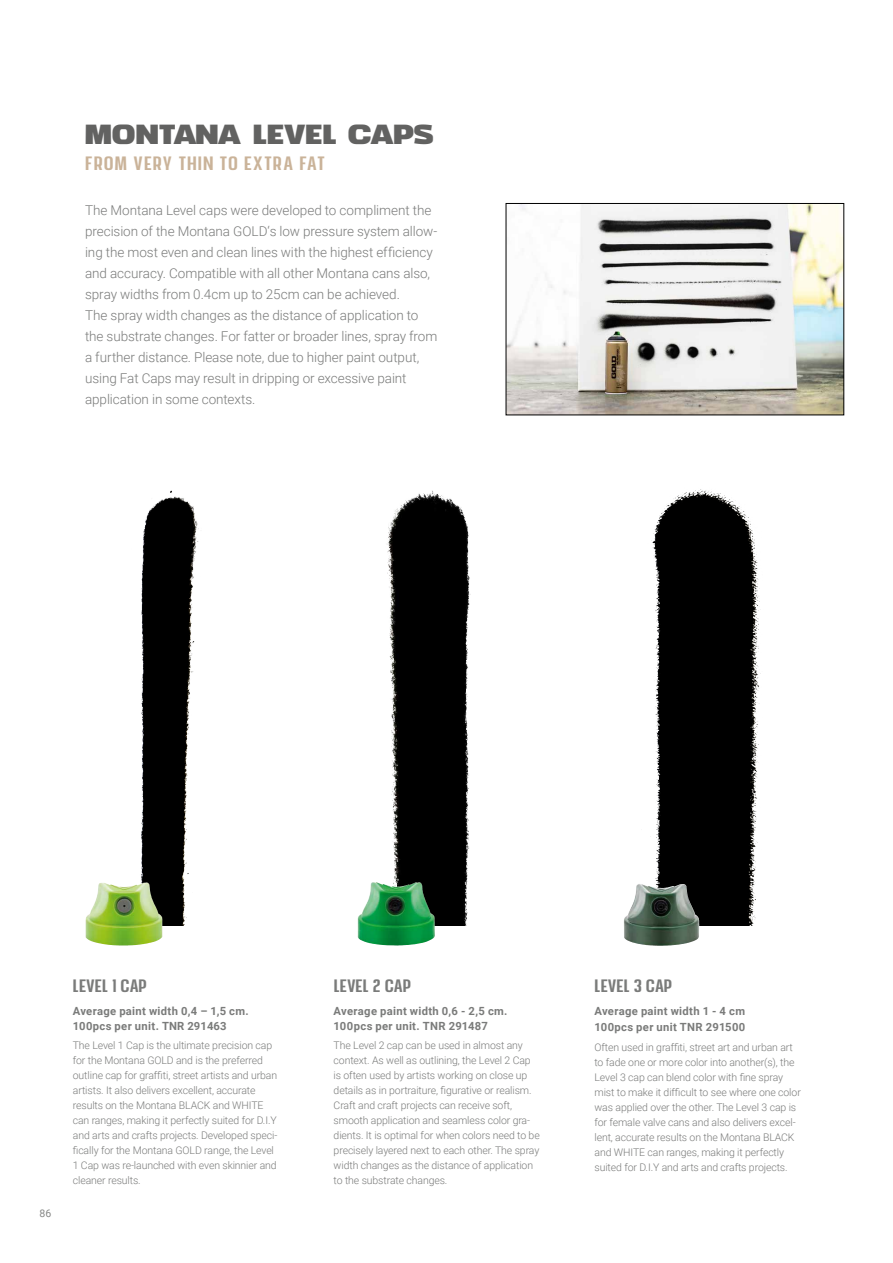
<style>
.page{position:relative;width:893px;height:1263px;background:#fff}
.page>*{position:absolute;margin:0;border:0;box-sizing:border-box;transform-origin:0 0}
.t1{font:30px "Montana Expanded Black Eng";letter-spacing:-.02em;color:#626261}
.t2{font:21px "Montana";letter-spacing:.045em;color:#cab399}
.t3{font:19.5px "Montana";letter-spacing:-.015em;color:#7a7b7a}
.t4{font:300 13.5px/21px "Roboto";letter-spacing:-.005em;color:#7a7b7a}
.t5{font:700 11.25px/15px "Roboto";letter-spacing:.03em;color:#7a7b7a}
.t6{font:300 10.5px/15px "Roboto";letter-spacing:-.01em;color:#7a7b7a}
.t7{font:10.5px "Roboto";color:#868786}
</style>
<div class="page">
<img style="left:638px;top:489px;width:123px;height:437px">
<img style="left:380px;top:490px;width:91px;height:436px">
<img style="left:131px;top:490px;width:68px;height:436px">
<img style="left:95px;top:882px;width:51px;height:19px">
<img style="left:357px;top:882px;width:23px;height:63px">
<img style="left:624px;top:884px;width:14px;height:57px">
<img style="left:508px;top:205px;width:334px;height:208px">
<div style="left:506px;top:203px;width:338px;height:212px;border:1px solid #000"></div>
<h1 class="t1" style="left:85px;top:118px;width:350px">MONTANA LEVEL CAPS</h1>
<h2 class="t2" style="left:85px;top:153px;width:242px">FROM VERY THIN TO EXTRA FAT</h2>
<p class="t4" style="left:85px;top:199px;width:354px">The Montana Level caps were developed to compliment the precision of the Montana GOLD‘s low pressure system allow&shy;ing the most even and clean lines with the highest efficiency and accuracy. Compatible with all other Montana cans also, spray widths from 0.4cm up to 25cm can be achieved.<br>The spray width changes as the distance of application to the substrate changes. For fatter or broader lines, spray from a further distance. Please note, due to higher paint output, using Fat Caps may result in dripping or excessive paint application in some contexts.</p>
<p class="t7" style="left:39px;top:1206px;width:13px">86</p>
<h3 class="t3" style="left:73px;top:977px;width:76px">LEVEL 1 CAP</h3>
<p class="t5" style="left:73px;top:1003px;width:178px">Average paint width 0,4 – 1,5 cm.<br>100pcs per unit. TNR 291463</p>
<p class="t6" style="left:73px;top:1038px;width:206px">The Level 1 Cap is the ultimate precision cap for the Montana GOLD and is the preferred outline cap for graffiti, street artists and urban artists. It also delivers excellent, accurate results on the Montana BLACK and WHITE can ranges, making it perfectly suited for D.I.Y and arts and crafts projects. Developed speci&shy;fically for the Montana GOLD range, the Level 1 Cap was re-launched with even skinnier and cleaner results.</p>
<h3 class="t3" style="left:334px;top:977px;width:79px">LEVEL 2 CAP</h3>
<p class="t5" style="left:334px;top:1003px;width:175px">Average paint width 0,6 - 2,5 cm.<br>100pcs per unit. TNR 291487</p>
<p class="t6" style="left:334px;top:1038px;width:208px">The Level 2 cap can be used in almost any context. As well as outlining, the Level 2 Cap is often used by artists working on close up details as in portraiture, figurative or realism.<br>Craft and craft projects can receive soft, smooth application and seamless color gra&shy;dients. It is optimal for when colors need to be precisely layered next to each other. The spray width changes as the distance of application to the substrate changes.</p>
<h3 class="t3" style="left:594px;top:977px;width:79px">LEVEL 3 CAP</h3>
<p class="t5" style="left:594px;top:1002px;width:152px;line-height:16.5px">Average paint width 1 - 4 cm<br>100pcs per unit TNR 291500</p>
<p class="t6" style="left:594px;top:1039px;width:208px">Often used in graffiti, street art and urban art to fade one or more color into another(s), the Level 3 cap can blend color with fine spray mist to make it difficult to see where one color was applied over the other. The Level 3 cap is for female valve cans and also delivers excel&shy;lent, accurate results on the Montana BLACK and WHITE can ranges, making it perfectly suited for D.I.Y and arts and crafts projects.</p>
</div>
